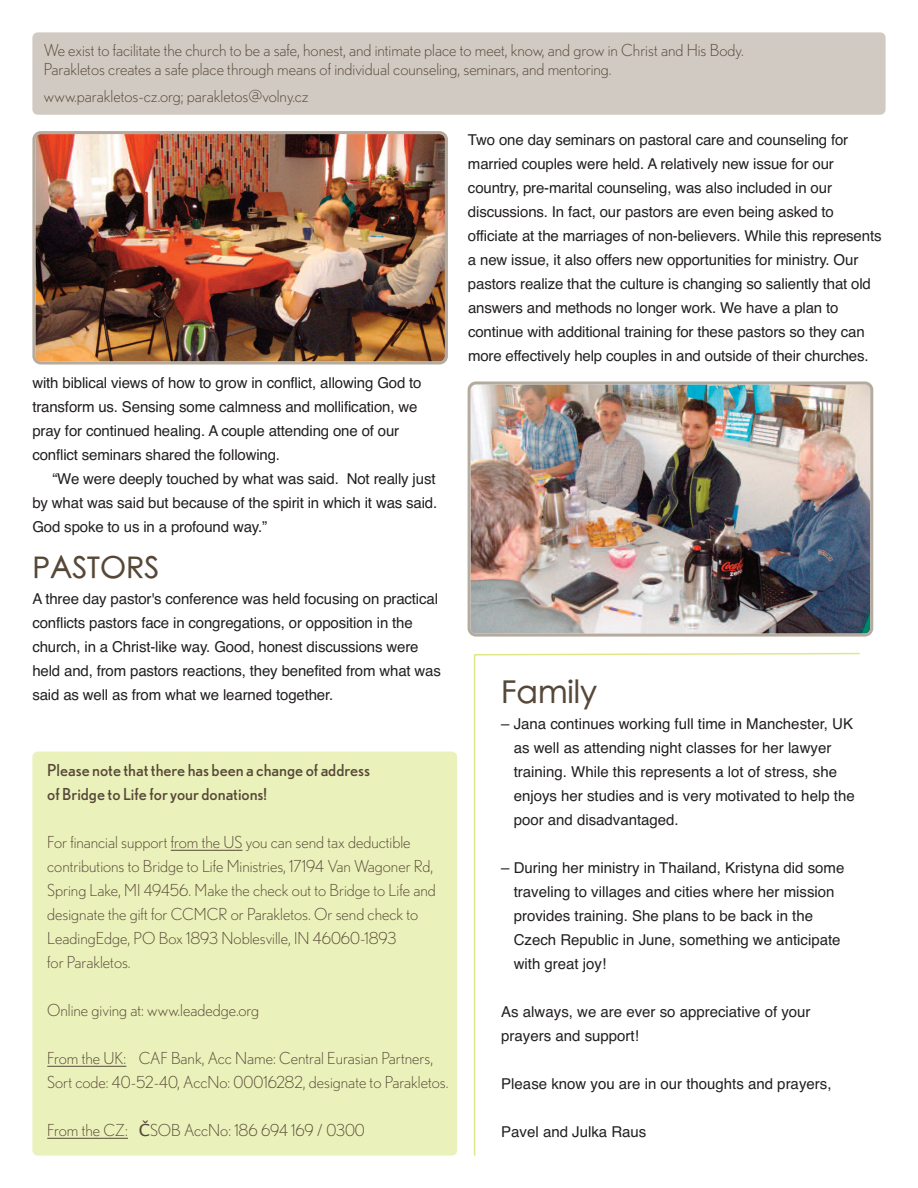
<style>
.page{position:relative;width:918px;height:1188px;background:#fff}
.page>*{position:absolute;margin:0;border:0;box-sizing:border-box;transform-origin:0 0}
.t1{font:500 31.5px "ST Heiti TC";color:#564838}
.t2{font:500 30px "ST Heiti TC";color:#564838}
.t3{font:300 16.5px/24px "Nobel";color:#564838}
.t4{font:16.5px/24px "Nobel";color:#564838}
.t5{font:15px/24px "Helvetica";letter-spacing:-.01em;color:#231f20}
.s1{font-family:"Lucida Grande";font-weight:400}
</style>
<div class="page">
<div style="left:32px;top:752px;width:425px;height:404px;background:#ebf1ba"></div>
<div style="left:32px;top:32px;width:854px;height:83px;background:#d1cac2"></div>
<hr style="left:171px;top:850px;width:71px;height:1px;background:#564838">
<hr style="left:47px;top:1066px;width:79px;height:1px;background:#564838">
<hr style="left:47px;top:1138px;width:81px;height:1px;background:#564838">
<svg style="left:473px;top:652px;width:387px;height:4px"></svg>
<hr style="left:474px;top:654px;width:1px;height:502px;background:#e0e789">
<img style="left:32px;top:131px;width:416px;height:233px">
<img style="left:468px;top:381px;width:405px;height:256px">
<p class="t3" style="left:44px;top:40px;width:701px;line-height:19.8px">We exist to facilitate the church to be a safe, honest, and intimate place to meet, know, and grow in Christ and His Body.<br>Parakletos creates a safe place through means of individual counseling, seminars, and mentoring.</p>
<p class="t3" style="left:44px;top:85px;width:266px">www.parakletos-cz.org; parakletos@volny.cz</p>
<p class="t5" style="left:32px;top:371px;width:391px">with biblical views of how to grow in conflict, allowing God to transform us. Sensing some calmness and mollification, we pray for continued healing. A couple attending one of our conflict seminars shared the following.</p>
<p class="t5" style="left:32px;top:467px;width:406px;text-indent:20px">“We were deeply touched by what was said. Not really just by what was said but because of the spirit in which it was said.<br>God spoke to us in a profound way.”</p>
<h2 class="t2" style="left:32px;top:554px;width:128px">PASTORS</h2>
<p class="t5" style="left:32px;top:587px;width:410px">A three day pastor's conference was held focusing on practical conflicts pastors face in congregations, or opposition in the church, in a Christ-like way. Good, honest discussions were held and, from pastors reactions, they benefited from what was said as well as from what we learned together.</p>
<p class="t4" style="left:47px;top:758px;width:324px">Please note that there has been a change of address of Bridge to Life for your donations!</p>
<p class="t3" style="left:47px;top:830px;width:390px">For financial support from the US you can send tax deductible contributions to Bridge to Life Ministries, 17194 Van Wagoner Rd, Spring Lake, MI 49456. Make the check out to Bridge to Life and designate the gift for CCMCR or Parakletos. Or send check to LeadingEdge, PO Box 1893 Noblesville, IN 46060-1893<br>for Parakletos.</p>
<p class="t3" style="left:47px;top:998px;width:214px">Online giving at: www.leadedge.org</p>
<p class="t3" style="left:47px;top:1046px;width:403px">From the UK: CAF Bank, Acc Name: Central Eurasian Partners,<br>Sort code: 40-52-40, AccNo: 00016282, designate to Parakletos.</p>
<p class="t3" style="left:47px;top:1118px;width:319px">From the CZ: <span class="s1">Č</span>SOB AccNo: 186 694 169 / 0300</p>
<p class="t5" style="left:468px;top:128px;width:415px">Two one day seminars on pastoral care and counseling for married couples were held. A relatively new issue for our country, pre-marital counseling, was also included in our discussions. In fact, our pastors are even being asked to officiate at the marriages of non-believers. While this represents a new issue, it also offers new opportunities for ministry. Our pastors realize that the culture is changing so saliently that old answers and methods no longer work. We have a plan to continue with additional training for these pastors so they can more effectively help couples in and outside of their churches.</p>
<h1 class="t1" style="left:501px;top:678px;width:97px">Family</h1>
<p class="t5" style="left:514px;top:711px;width:343px;text-indent:-12px">– Jana continues working full time in Manchester, UK as well as attending night classes for her lawyer training. While this represents a lot of stress, she enjoys her studies and is very motivated to help the poor and disadvantaged.</p>
<p class="t5" style="left:514px;top:855px;width:332px;text-indent:-12px">– During her ministry in Thailand, Kristyna did some traveling to villages and cities where her mission provides training. She plans to be back in the Czech Republic in June, something we anticipate with great joy!</p>
<p class="t5" style="left:501px;top:999px;width:311px">As always, we are ever so appreciative of your prayers and support!</p>
<p class="t5" style="left:501px;top:1071px;width:332px">Please know you are in our thoughts and prayers,</p>
<p class="t5" style="left:501px;top:1119px;width:147px">Pavel and Julka Raus</p>
</div>
